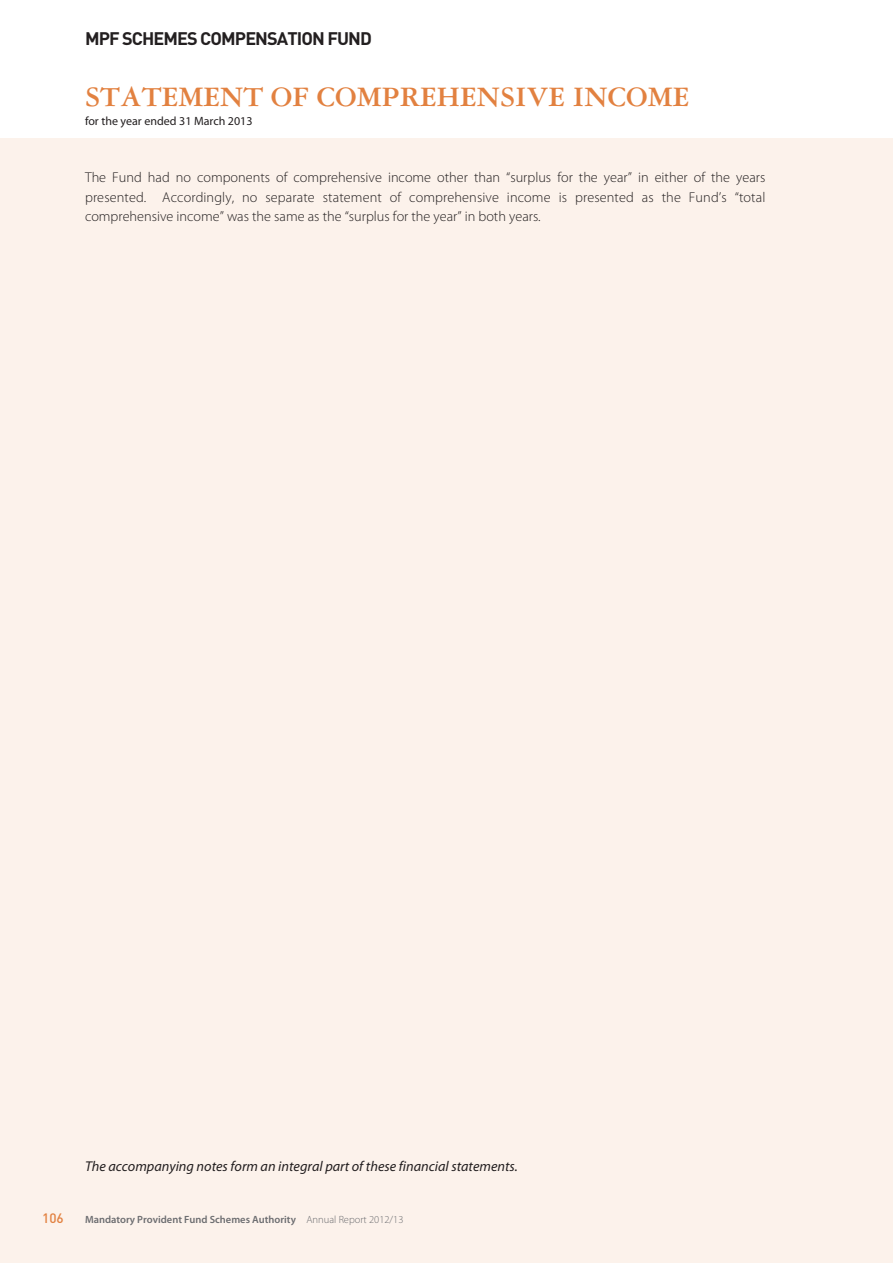
<style>
.page{position:relative;width:893px;height:1263px;background:#fff}
.page>*{position:absolute;margin:0;border:0;box-sizing:border-box;transform-origin:0 0}
.t1{font:700 30px "Garamond 3 LT Std";color:#e28140}
.t2{font:700 18px "DIN Pro";letter-spacing:-.05em;color:#231f20}
.t3{font:300 14.25px/19.5px "Myriad Pro";color:#231f20;text-align:justify}
.t4{font:italic 14.25px "Myriad Pro";color:#231f20}
.t5{font:500 13.5px "DIN Pro";color:#e28140}
.t6{font:12px "Myriad Pro";color:#231f20}
.t7{font:600 10.5px "Myriad Pro";color:#6c6d70}
.s1{font-weight:300}
</style>
<div class="page">
<div style="left:0;top:138px;width:893px;height:1125px;background:#fcf2eb"></div>
<p class="t2" style="left:85px;top:32px;width:288px">MPF SCHEMES COMPENSATION FUND</p>
<h1 class="t1" style="left:85px;top:85px;width:606px">STATEMENT OF COMPREHENSIVE INCOME</h1>
<p class="t6" style="left:85px;top:116px;width:169px">for the year ended 31 March 2013</p>
<p class="t3" style="left:85px;top:169px;width:682px">The Fund had no components of comprehensive income other than “surplus for the year” in either of the years presented. Accordingly, no separate statement of comprehensive income is presented as the Fund’s “total comprehensive income” was the same as the “surplus for the year” in both years.</p>
<p class="t4" style="left:85px;top:1160px;width:434px">The accompanying notes form an integral part of these financial statements.</p>
<p class="t5" style="left:42px;top:1213px;width:23px">106</p>
<p class="t7" style="left:85px;top:1215px;width:320px">Mandatory Provident Fund Schemes Authority <span class="s1">Annual Report 2012/13</span></p>
</div>
